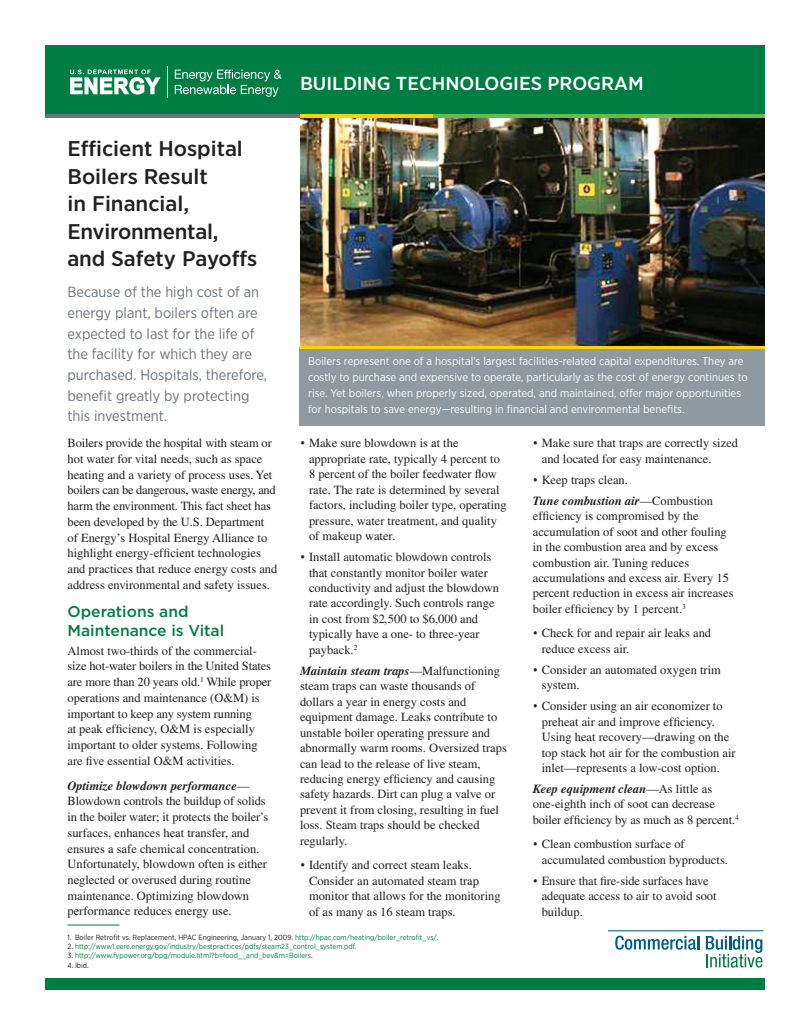
<style>
.page{position:relative;width:810px;height:1035px;background:#fff}
.page>*{position:absolute;margin:0;border:0;box-sizing:border-box;transform-origin:0 0}
.fact_sheet_title{font:500 21.25px/27.5px "Gotham Narrow";color:#231f20;scale:1.1 1}
.program_name{font:500 18.88px "Gotham Narrow";color:#fff;scale:1.1 1}
.subhead_1{font:500 15.62px/19.1px "Gotham";color:#007d43}
.intro_statement{font:14.75px/20.6px "Gotham Narrow";color:#6a747b}
.body_text{font:12.5px/15.8px "Times";color:#231f20}
.body_text_bullets{font:12.5px/15.5px "Times";color:#231f20}
.t1{font:11.25px/15.9px "Gotham Narrow";color:#fff}
.footnotes{font:7.5px "Gotham Narrow";color:#007d43}
.footnotes-2{font:7.5px "Gotham Narrow";color:#231f20}
.s1{font-weight:700;font-style:italic}
.s2{font-family:"Gotham Narrow";font-weight:500;font-size:11.88px}
.s3{color:#007d43}
.s4{color:#231f20}
</style>
<div class="page">
<div style="left:45px;top:979px;width:720px;height:11px;background:#007d43"></div>
<svg style="left:615px;top:936px;width:84px;height:14px"></svg>
<svg style="left:706px;top:936px;width:57px;height:32px"></svg>
<hr style="left:608px;top:930px;width:155px;height:1px;background:#005e82">
<img style="left:300px;top:118px;width:465px;height:228px">
<div style="left:45px;top:45px;width:720px;height:70px;background:#007d43"></div>
<hr style="left:45px;top:114px;width:259px;height:4px;background:#6a747b">
<hr style="left:300px;top:114px;width:134px;height:4px;background:#fed105">
<hr style="left:434px;top:114px;width:331px;height:4px;background:#67bd4a">
<div style="left:300px;top:348px;width:465px;height:77px;background:#8f99a1"></div>
<hr style="left:300px;top:346px;width:465px;height:2px;background:#fed105">
<hr style="left:68px;top:925px;width:51px;height:1px;background:#007d43">
<svg style="left:70px;top:70px;width:90px;height:25px"></svg>
<hr style="left:167px;top:66px;width:1px;height:31px;background:#ffd801">
<svg style="left:175px;top:70px;width:107px;height:27px"></svg>
<p class="fact_sheet_title" style="left:68px;top:135px;width:174px">Efficient Hospital<br>Boilers Result<br>in Financial,<br>Environmental, and Safety Payoffs</p>
<p class="intro_statement" style="left:68px;top:282px;width:201px">Because of the high cost of an energy plant, boilers often are expected to last for the life of the facility for which they are purchased. Hospitals, therefore, benefit greatly by protecting this investment.</p>
<p class="body_text" style="left:68px;top:435px;width:211px">Boilers provide the hospital with steam or hot water for vital needs, such as space heating and a variety of process uses. Yet boilers can be dangerous, waste energy, and harm the environment. This fact sheet has been developed by the U.S. Department of Energy’s Hospital Energy Alliance to highlight energy-efficient technologies and practices that reduce energy costs and address environmental and safety issues.</p>
<p class="subhead_1" style="left:68px;top:602px;width:158px">Operations and<br>Maintenance is Vital</p>
<p class="body_text" style="left:68px;top:642px;width:205px">Almost two-thirds of the commercial&shy;size hot-water boilers in the United States are more than 20 years old.<sup>1</sup> While proper operations and maintenance (O&amp;M) is important to keep any system running<br>at peak efficiency, O&amp;M is especially important to older systems. Following are five essential O&amp;M activities.</p>
<p class="body_text" style="left:68px;top:777px;width:202px"><span class="s1">Optimize blowdown performance</span>— Blowdown controls the buildup of solids in the boiler water; it protects the boiler’s surfaces, enhances heat transfer, and ensures a safe chemical concentration.<br>Unfortunately, blowdown often is either neglected or overused during routine maintenance. Optimizing blowdown performance reduces energy use.</p>
<p class="program_name" style="left:300px;top:72px;width:314px">BUILDING TECHNOLOGIES PROGRAM</p>
<p class="t1" style="left:308px;top:353px;width:441px">Boilers represent one of a hospital’s largest facilities-related capital expenditures. They are costly to purchase and expensive to operate, particularly as the cost of energy continues to rise. Yet boilers, when properly sized, operated, and maintained, offer major opportunities for hospitals to save energy—resulting in financial and environmental benefits.</p>
<p class="body_text_bullets" style="left:309px;top:435px;width:199px;text-indent:-9px"><span class="s2">•</span> Make sure blowdown is at the appropriate rate, typically 4 percent to 8 percent of the boiler feedwater flow rate. The rate is determined by several factors, including boiler type, operating pressure, water treatment, and quality of makeup water.</p>
<p class="body_text_bullets" style="left:309px;top:549px;width:192px;text-indent:-9px"><span class="s2">•</span> Install automatic blowdown controls that constantly monitor boiler water conductivity and adjust the blowdown rate accordingly. Such controls range in cost from $2,500 to $6,000 and typically have a one- to three-year payback.<sup>2</sup></p>
<p class="body_text" style="left:300px;top:663px;width:208px"><span class="s1">Maintain steam traps</span>—Malfunctioning steam traps can waste thousands of dollars a year in energy costs and equipment damage. Leaks contribute to unstable boiler operating pressure and abnormally warm rooms. Oversized traps can lead to the release of live steam, reducing energy efficiency and causing safety hazards. Dirt can plug a valve or prevent it from closing, resulting in fuel loss. Steam traps should be checked regularly.</p>
<p class="body_text_bullets" style="left:309px;top:857px;width:193px;text-indent:-9px"><span class="s2">•</span> Identify and correct steam leaks.<br>Consider an automated steam trap monitor that allows for the monitoring of as many as 16 steam traps.</p>
<p class="body_text_bullets" style="left:542px;top:435px;width:198px;text-indent:-9px"><span class="s2">•</span> Make sure that traps are correctly sized and located for easy maintenance.</p>
<p class="body_text_bullets" style="left:533px;top:472px;width:97px"><span class="s2">•</span> Keep traps clean.</p>
<p class="body_text" style="left:533px;top:493px;width:202px;line-height:15.4px"><span class="s1">Tune combustion air</span>—Combustion efficiency is compromised by the accumulation of soot and other fouling in the combustion area and by excess combustion air. Tuning reduces accumulations and excess air. Every 15 percent reduction in excess air increases boiler efficiency by 1 percent.<sup>3</sup></p>
<p class="body_text_bullets" style="left:542px;top:625px;width:171px;text-indent:-9px"><span class="s2">•</span> Check for and repair air leaks and reduce excess air.</p>
<p class="body_text_bullets" style="left:542px;top:662px;width:181px;text-indent:-9px"><span class="s2">•</span> Consider an automated oxygen trim system.</p>
<p class="body_text_bullets" style="left:542px;top:698px;width:195px;text-indent:-9px"><span class="s2">•</span> Consider using an air economizer to preheat air and improve efficiency.<br>Using heat recovery—drawing on the top stack hot air for the combustion air inlet—represents a low-cost option.</p>
<p class="body_text" style="left:533px;top:781px;width:208px;line-height:15.4px"><span class="s1">Keep equipment clean</span>—As little as one-eighth inch of soot can decrease boiler efficiency by as much as 8 percent.<sup>4</sup></p>
<p class="body_text_bullets" style="left:542px;top:836px;width:188px;text-indent:-9px"><span class="s2">•</span> Clean combustion surface of accumulated combustion byproducts.</p>
<p class="body_text_bullets" style="left:542px;top:873px;width:176px;text-indent:-9px"><span class="s2">•</span> Ensure that fire-side surfaces have adequate access to air to avoid soot buildup.</p>
<p class="footnotes-2" style="left:68px;top:933px;width:373px">1. Boiler Retrofit vs. Replacement, HPAC Engineering, January 1, 2009. <span class="s3">http://hpac.com/heating/boiler_retrofit_vs/</span>.</p>
<p class="footnotes" style="left:68px;top:942px;width:291px"><span class="s4">2.</span> http://www1.eere.energy.gov/industry/bestpractices/pdfs/steam23_control_system.pdf<span class="s4">.</span></p>
<p class="footnotes" style="left:68px;top:951px;width:247px"><span class="s4">3.</span> http://www.fypower.org/bpg/module.html?b=food__and_bev&amp;m=Boilers<span class="s4">.</span></p>
<p class="footnotes-2" style="left:68px;top:961px;width:23px">4. Ibid.</p>
</div>
